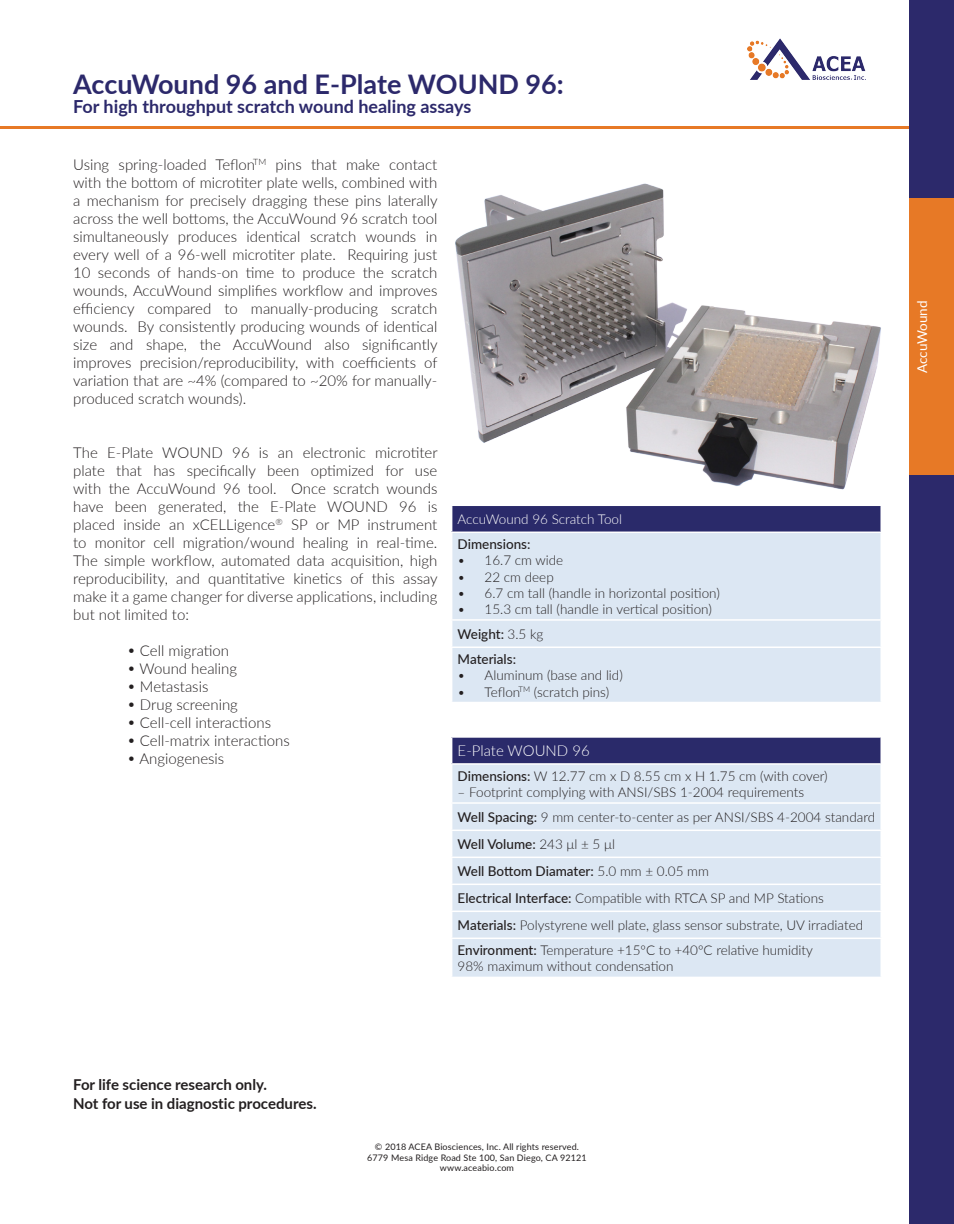
<style>
.page{position:relative;width:954px;height:1224px;background:#fff}
.page>*{position:absolute;margin:0;border:0;box-sizing:border-box;transform-origin:0 0}
.Lato_Header_small{font:700 27px "Lato";color:#2c296b}
.Lato_Header_small-2{font:700 18px "Lato";color:#2c296b}
.Lato_Reg_copy{font:300 15px/18px "Lato";color:#231f20;text-align:justify}
._06_Subhead{font:700 15px "Lato";color:#231f20}
.Lato_Reg{font:300 15px "Lato";color:#fff}
.Lato_Reg-2{font:300 13.5px "Lato";color:#231f20}
.Lato_Reg-3{font:500 13.5px "Lato";color:#231f20}
.Lato_Reg-4{font:300 13.5px "Lato";color:#fff}
.t1{font:13.5px "Lato";letter-spacing:-.005em;color:#fff}
._6___Body_text{font:9px "Lato";letter-spacing:.015em;color:#231f20}
.s1{font-weight:300}
.s2{font-weight:500}
</style>
<div class="page">
<hr style="left:0;top:126px;width:932px;height:3px;background:#e77926">
<div style="left:909px;top:0;width:45px;height:1224px;background:#2c296b"></div>
<div style="left:909px;top:199px;width:45px;height:276px;background:#e77926"></div>
<img style="left:747px;top:39px;width:118px;height:40px">
<div style="left:452px;top:737px;width:429px;height:27px;background:#2a2a6a"></div>
<div style="left:452px;top:765px;width:428px;height:212px;background:#dce7f3"></div>
<hr style="left:451px;top:736px;width:431px;height:2px;background:#fff">
<hr style="left:880px;top:738px;width:2px;height:25px;background:#fff">
<hr style="left:451px;top:763px;width:431px;height:2px;background:#fff">
<hr style="left:451px;top:802px;width:431px;height:2px;background:#fff">
<hr style="left:451px;top:830px;width:431px;height:1px;background:#fff">
<hr style="left:451px;top:857px;width:431px;height:1px;background:#fff">
<hr style="left:451px;top:884px;width:431px;height:1px;background:#fff">
<hr style="left:451px;top:911px;width:431px;height:1px;background:#fff">
<hr style="left:451px;top:938px;width:431px;height:1px;background:#fff">
<div style="left:452px;top:505px;width:429px;height:27px;background:#2a2a6a"></div>
<div style="left:452px;top:533px;width:428px;height:169px;background:#dce7f3"></div>
<hr style="left:451px;top:505px;width:431px;height:1px;background:#fff">
<hr style="left:880px;top:506px;width:2px;height:26px;background:#fff">
<hr style="left:451px;top:619px;width:431px;height:2px;background:#fff">
<hr style="left:451px;top:646px;width:431px;height:2px;background:#fff">
<img style="left:455px;top:183px;width:426px;height:307px">
<p class="Lato_Header_small" style="left:73px;top:64px;width:492px">AccuWound 96 and E-Plate WOUND 96:</p>
<p class="Lato_Header_small-2" style="left:73px;top:93px;width:400px">For high throughput scratch wound healing assays</p>
<p class="Lato_Reg_copy" style="left:73px;top:155px;width:366px">Using spring-loaded Teflon<sup>TM</sup> pins that make contact with the bottom of microtiter plate wells, combined with a mechanism for precisely dragging these pins laterally across the well bottoms, the AccuWound 96 scratch tool simultaneously produces identical scratch wounds in every well of a 96-well microtiter plate. Requiring just 10 seconds of hands-on time to produce the scratch wounds, AccuWound simplifies workflow and improves efficiency compared to manually-producing scratch wounds. By consistently producing wounds of identical size and shape, the AccuWound also significantly improves precision/reproducibility, with coefficients of variation that are ~4% (compared to ~20% for manually&shy;produced scratch wounds).</p>
<p class="Lato_Reg_copy" style="left:73px;top:443px;width:366px">The E-Plate WOUND 96 is an electronic microtiter plate that has specifically been optimized for use with the AccuWound 96 tool. Once scratch wounds have been generated, the E-Plate WOUND 96 is placed inside an xCELLigence<sup>®</sup> SP or MP instrument to monitor cell migration/wound healing in real-time.<br>The simple workflow, automated data acquisition, high reproducibility, and quantitative kinetics of this assay make it a game changer for diverse applications, including but not limited to:</p>
<p class="Lato_Reg_copy" style="left:127px;top:641px;width:104px">• Cell migration</p>
<p class="Lato_Reg_copy" style="left:127px;top:659px;width:111px">• Wound healing</p>
<p class="Lato_Reg_copy" style="left:127px;top:677px;width:83px">• Metastasis</p>
<p class="Lato_Reg_copy" style="left:127px;top:695px;width:112px">• Drug screening</p>
<p class="Lato_Reg_copy" style="left:127px;top:713px;width:145px">• Cell-cell interactions</p>
<p class="Lato_Reg_copy" style="left:127px;top:731px;width:164px">• Cell-matrix interactions</p>
<p class="Lato_Reg_copy" style="left:127px;top:749px;width:99px">• Angiogenesis</p>
<p class="Lato_Reg-4" style="left:458px;top:510px;width:166px">AccuWound 96 Scratch Tool</p>
<p class="Lato_Reg-3" style="left:458px;top:535px;width:74px">Dimensions:</p>
<p class="Lato_Reg-2" style="left:458px;top:551px;width:107px">• 16.7 cm wide</p>
<p class="Lato_Reg-2" style="left:458px;top:567px;width:98px">• 22 cm deep</p>
<p class="Lato_Reg-2" style="left:458px;top:584px;width:264px">• 6.7 cm tall (handle in horizontal position)</p>
<p class="Lato_Reg-2" style="left:458px;top:600px;width:256px">• 15.3 cm tall (handle in vertical position)</p>
<p class="Lato_Reg-3" style="left:458px;top:624px;width:87px">Weight: <span class="s1">3.5 kg</span></p>
<p class="Lato_Reg-3" style="left:458px;top:649px;width:60px">Materials:</p>
<p class="Lato_Reg-2" style="left:458px;top:666px;width:167px">• Aluminum (base and lid)</p>
<p class="Lato_Reg-2" style="left:458px;top:682px;width:153px">• Teflon<sup>TM</sup> (scratch pins)</p>
<p class="Lato_Reg" style="left:458px;top:741px;width:134px">E-Plate WOUND 96</p>
<p class="Lato_Reg-2" style="left:458px;top:767px;width:372px"><span class="s2">Dimensions:</span> W 12.77 cm x D 8.55 cm x H 1.75 cm (with cover)</p>
<p class="Lato_Reg-2" style="left:458px;top:783px;width:348px">– Footprint complying with ANSI/SBS 1-2004 requirements</p>
<p class="Lato_Reg-2" style="left:458px;top:808px;width:419px"><span class="s2">Well Spacing:</span> 9 mm center-to-center as per ANSI/SBS 4-2004 standard</p>
<p class="Lato_Reg-3" style="left:458px;top:835px;width:159px">Well Volume: <span class="s1">243 μl ± 5 μl</span></p>
<p class="Lato_Reg-3" style="left:458px;top:862px;width:253px">Well Bottom Diamater: <span class="s1">5.0 mm ± 0.05 mm</span></p>
<p class="Lato_Reg-2" style="left:458px;top:889px;width:368px"><span class="s2">Electrical Interface:</span> Compatible with RTCA SP and MP Stations</p>
<p class="Lato_Reg-2" style="left:458px;top:916px;width:407px"><span class="s2">Materials:</span> Polystyrene well plate, glass sensor substrate, UV irradiated</p>
<p class="Lato_Reg-2" style="left:458px;top:941px;width:357px"><span class="s2">Environment:</span> Temperature +15ºC to +40ºC relative humidity</p>
<p class="Lato_Reg-2" style="left:458px;top:957px;width:217px">98% maximum without condensation</p>
<p class="_06_Subhead" style="left:73px;top:1074px;width:195px">For life science research only.</p>
<p class="_06_Subhead" style="left:73px;top:1093px;width:245px">Not for use in diagnostic procedures.</p>
<p class="_6___Body_text" style="left:375px;top:1141px;width:206px">© 2018 ACEA Biosciences, Inc. All rights reserved.</p>
<p class="_6___Body_text" style="left:367px;top:1151px;width:221px">6779 Mesa Ridge Road Ste 100, San Diego, CA 92121</p>
<p class="_6___Body_text" style="left:440px;top:1162px;width:76px">www.aceabio.com</p>
<p class="t1" style="left:913px;top:373px;width:74px;rotate:-90deg">AccuWound</p>
</div>
